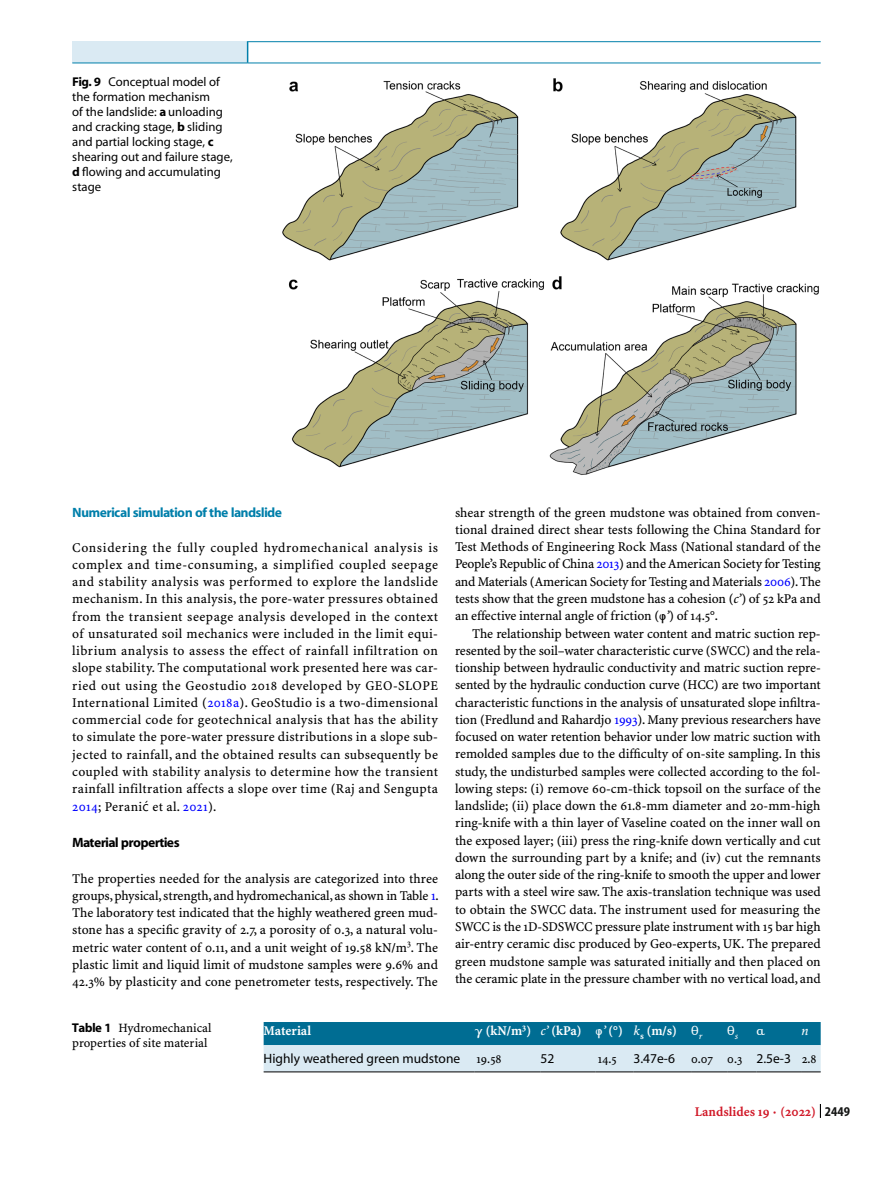
<style>
.page{position:relative;width:893px;height:1187px;background:#fff}
.page>*{position:absolute;margin:0;border:0;box-sizing:border-box;transform-origin:0 0}
.t1{font:13.5px/17.2px "S Minion Plus";color:#000;text-align:justify}
.t2{font:13.5px "S Minion Plus Bold 2";color:#fff}
.t3{font:13.5px "S Myriad Regular 2";color:#000}
.t4{font:700 13.5px "S Myriad";color:#007faa}
.t5{font:700 13.5px "S Minion Plus";color:#d11a29}
.t6{font:700 13.5px "S Myriad";color:#000}
.t7{font:13.5px "Rfcvpf Adv TT152 d 38 d 7.B";color:#131413}
.t8{font:13.5px "Code 2000";color:#fff}
.t9{font:italic 13.5px "S Minion Plus";color:#fff}
.t10{font:12.75px/15px "S Myriad Regular 2";color:#000}
.t11{font:12.75px/15px "S Minion Plus";color:#000}
.s1{font-family:"S Myriad";font-weight:700}
.s2{color:#00f}
.s3{font-family:"Segoe UI"}
.s4{font-style:italic}
.s5{font-family:"Code 2000"}
.s6{font-family:"S Minion Plus";font-style:italic}
.s7{font-family:"S Minion Plus";font-size:12.75px}
.s8{font-family:"S Myriad Regular 2";font-size:13.5px}
</style>
<div class="page">
<svg style="left:820px;top:1104px;width:1px;height:13px"></svg>
<div style="left:72px;top:42px;width:176px;height:21px;background:#daeaf3"></div>
<svg style="left:247px;top:42px;width:1px;height:21px"></svg>
<hr style="left:72px;top:63px;width:176px;height:1px;background:#007faa">
<hr style="left:247px;top:41px;width:574px;height:1px;background:#007faa">
<hr style="left:248px;top:63px;width:573px;height:1px;background:#007faa">
<img style="left:282px;top:78px;width:537px;height:397px">
<svg style="left:264px;top:1022px;width:557px;height:50px;background:#73adc3"></svg>
<p class="t10" style="left:72px;top:75px;width:162px"><span class="s1">Fig. 9</span> Conceptual model of the formation mechanism<br>of the landslide: <span class="s1">a</span> unloading and cracking stage, <span class="s1">b</span> sliding and partial locking stage, <span class="s1">c </span>shearing out and failure stage, <span class="s1">d</span> flowing and accumulating stage</p>
<p class="t4" style="left:72px;top:505px;width:211px">Numerical simulation of the landslide</p>
<p class="t1" style="left:72px;top:538px;width:367px">Considering the fully coupled hydromechanical analysis is complex and time-consuming, a simplified coupled seepage and stability analysis was performed to explore the landslide mechanism. In this analysis, the pore-water pressures obtained from the transient seepage analysis developed in the context of unsaturated soil mechanics were included in the limit equi&shy;librium analysis to assess the effect of rainfall infiltration on slope stability. The computational work presented here was car&shy;ried out using the Geostudio 2018 developed by GEO-SLOPE International Limited (<span class="s2">2018a</span>). GeoStudio is a two-dimensional commercial code for geotechnical analysis that has the ability to simulate the pore-water pressure distributions in a slope sub&shy;jected to rainfall, and the obtained results can subsequently be coupled with stability analysis to determine how the transient rainfall infiltration affects a slope over time (Raj and Sengupta <span class="s2">2014</span>; Perani<span class="s3">ć</span> et al. <span class="s2">2021</span>).</p>
<p class="t6" style="left:72px;top:835px;width:108px">Material properties</p>
<p class="t1" style="left:72px;top:869px;width:368px">The properties needed for the analysis are categorized into three groups, physical, strength, and hydromechanical, as shown in Table <span class="s2">1</span>.<br>The laboratory test indicated that the highly weathered green mud&shy;stone has a specific gravity of 2.7, a porosity of 0.3, a natural volu&shy;metric water content of 0.11, and a unit weight of 19.58 kN/m<sup>3</sup>. The plastic limit and liquid limit of mudstone samples were 9.6% and 42.3% by plasticity and cone penetrometer tests, respectively. The</p>
<p class="t1" style="left:455px;top:504px;width:367px">shear strength of the green mudstone was obtained from conven&shy;tional drained direct shear tests following the China Standard for Test Methods of Engineering Rock Mass (National standard of the People’s Republic of China <span class="s2">2013</span>) and the American Society for Testing and Materials (American Society for Testing and Materials <span class="s2">2006</span>). The tests show that the green mudstone has a cohesion (<span class="s4">c’</span>) of 52 kPa and an effective internal angle of friction (<span class="s5">φ</span><span class="s4">’</span>) of 14.5°.</p>
<p class="t1" style="left:455px;top:624px;width:367px;text-indent:17px">The relationship between water content and matric suction rep&shy;resented by the soil–water characteristic curve (SWCC) and the rela&shy;tionship between hydraulic conductivity and matric suction repre&shy;sented by the hydraulic conduction curve (HCC) are two important characteristic functions in the analysis of unsaturated slope infiltra&shy;tion (Fredlund and Rahardjo <span class="s2">1993</span>). Many previous researchers have focused on water retention behavior under low matric suction with remolded samples due to the difficulty of on-site sampling. In this study, the undisturbed samples were collected according to the fol&shy;lowing steps: (i) remove 60-cm-thick topsoil on the surface of the landslide; (ii) place down the 61.8-mm diameter and 20-mm-high ring-knife with a thin layer of Vaseline coated on the inner wall on the exposed layer; (iii) press the ring-knife down vertically and cut down the surrounding part by a knife; and (iv) cut the remnants along the outer side of the ring-knife to smooth the upper and lower parts with a steel wire saw. The axis-translation technique was used to obtain the SWCC data. The instrument used for measuring the SWCC is the 1D-SDSWCC pressure plate instrument with 15 bar high air-entry ceramic disc produced by Geo-experts, UK. The prepared green mudstone sample was saturated initially and then placed on the ceramic plate in the pressure chamber with no vertical load, and</p>
<p class="t11" style="left:72px;top:1020px;width:141px"><span class="s1">Table 1</span> Hydromechanical properties of site material</p>
<p class="t2" style="left:264px;top:1023px;width:49px">Material</p>
<p class="t2" style="left:474px;top:1023px;width:229px"><span class="s5">γ</span> (kN/m<sup>3</sup>) <span class="s6">c’</span> (kPa) <span class="s5">φ</span><span class="s6">’</span> (°) <span class="s6">k</span><sub>s</sub> (m/s) <span class="s5">θ</span><sub>r</sub></p>
<p class="t8" style="left:727px;top:1022px;width:12px">θ<sub>s</sub></p>
<p class="t8" style="left:756px;top:1022px;width:11px">α</p>
<p class="t9" style="left:801px;top:1023px;width:9px">n</p>
<p class="t3" style="left:264px;top:1052px;width:239px">Highly weathered green mudstone <span class="s7">19.58</span></p>
<p class="t3" style="left:540px;top:1052px;width:15px">52</p>
<p class="t11" style="left:598px;top:1051px;width:220px">14.5 <span class="s8">3.47e-6</span> 0.07 0.3 <span class="s8">2.5e-3</span> 2.8</p>
<p class="t5" style="left:695px;top:1103px;width:122px">Landslides 19 · (2022)</p>
<p class="t7" style="left:825px;top:1105px;width:27px">2449</p>
</div>
